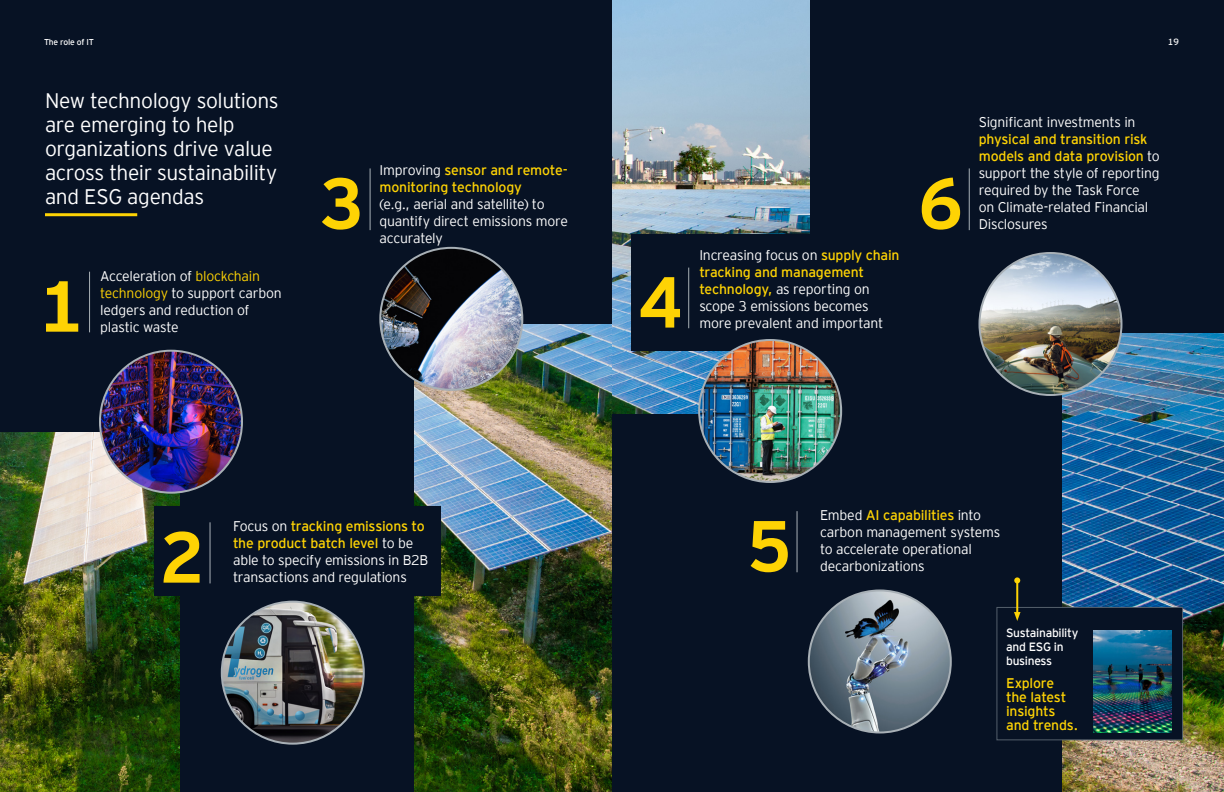
<style>
.page{position:relative;width:1224px;height:792px;background:#071224}
.page>*{position:absolute;margin:0;border:0;box-sizing:border-box;transform-origin:0 0}
.Large_Numbers_Yellow{font:700 72px "EY Interstate";color:#fed304}
.Subheads{font:300 21px/24px "EY Interstate";letter-spacing:-.02em;color:#fff}
.StandFirst_14pt{font:300 14px/17px "EY Interstate";letter-spacing:-.02em;color:#fff}
.StandFirst_14pt-2{font:14px/17px "EY Interstate";letter-spacing:-.02em;color:#fed304}
.CTA_Thumb_Subhead{font:14px/14px "EY Interstate";letter-spacing:-.015em;color:#fed304}
.CTA_Thumb_Body_Copy{font:12px/14px "EY Interstate";letter-spacing:-.025em;color:#fff}
.t1{font:9px "EY Interstate";color:#fff}
.Document_title_Addit{font:8.5px "EY Interstate";letter-spacing:-.02em;color:#fff}
.s1{color:#fed304}
.s2{font-weight:400;color:#fed304}
.s3{font-weight:300;color:#fff}
</style>
<div class="page">
<img style="left:612px;top:0;width:198px;height:414px">
<img style="left:1062px;top:333px;width:162px;height:459px">
<div style="left:631px;top:234px;width:287px;height:117px;background:#071224"></div>
<img style="left:414px;top:324px;width:198px;height:468px">
<img style="left:0;top:432px;width:180px;height:360px">
<img style="left:979px;top:253px;width:142px;height:142px;border-radius:71px">
<hr style="left:969px;top:168px;width:1px;height:62px;background:#a8b0b6">
<img style="left:809px;top:590px;width:142px;height:142px;border-radius:71px">
<hr style="left:797px;top:511px;width:1px;height:61px;background:#a8b0b6">
<img style="left:699px;top:340px;width:142px;height:142px;border-radius:71px">
<hr style="left:688px;top:268px;width:1px;height:60px;background:#a8b0b6">
<div style="left:997px;top:607px;width:186px;height:133px;background:#071224;border:1px solid #545f6b"></div>
<img style="left:1094px;top:630px;width:78px;height:102px">
<hr style="left:1016px;top:580px;width:2px;height:35px;background:#fed304">
<svg style="left:1014px;top:612px;width:7px;height:9px"></svg>
<svg style="left:1014px;top:577px;width:6px;height:6px"></svg>
<hr style="left:45px;top:213px;width:92px;height:3px;background:#fed304">
<img style="left:380px;top:248px;width:142px;height:142px;border-radius:71px">
<hr style="left:370px;top:168px;width:1px;height:62px;background:#a8b0b6">
<div style="left:154px;top:506px;width:287px;height:89px;background:#071224"></div>
<img style="left:222px;top:602px;width:142px;height:142px;border-radius:71px">
<hr style="left:210px;top:522px;width:1px;height:61px;background:#a8b0b6">
<img style="left:100px;top:351px;width:142px;height:142px;border-radius:71px">
<hr style="left:89px;top:272px;width:1px;height:60px;background:#a8b0b6">
<p class="Document_title_Addit" style="left:44px;top:36px;width:51px">The role of IT</p>
<p class="Subheads" style="left:45px;top:88px;width:235px">New technology solutions are emerging to help organizations drive value across their sustainability and ESG agendas</p>
<p class="Large_Numbers_Yellow" style="left:39px;top:254px;width:46px">1</p>
<p class="StandFirst_14pt" style="left:100px;top:267px;width:183px">Acceleration of <span class="s1">blockchain technology</span> to support carbon ledgers and reduction of</p>
<p class="StandFirst_14pt" style="left:100px;top:318px;width:80px">plastic waste</p>
<p class="Large_Numbers_Yellow" style="left:319px;top:151px;width:46px">3</p>
<p class="StandFirst_14pt" style="left:380px;top:161px;width:190px">Improving <span class="s2">sensor and remote&shy;monitoring technology<br></span>(e.g., aerial and satellite) to quantify direct emissions more</p>
<p class="StandFirst_14pt" style="left:380px;top:229px;width:65px">accurately</p>
<p class="Large_Numbers_Yellow" style="left:160px;top:505px;width:46px">2</p>
<p class="StandFirst_14pt-2" style="left:233px;top:517px;width:197px"><span class="s3">Focus on</span> tracking emissions to the product batch level <span class="s3">to be able to specify emissions in B2B</span></p>
<p class="StandFirst_14pt" style="left:233px;top:568px;width:175px">transactions and regulations</p>
<p class="t1" style="left:1168px;top:35px;width:13px">19</p>
<p class="Large_Numbers_Yellow" style="left:638px;top:250px;width:46px">4</p>
<p class="StandFirst_14pt" style="left:699px;top:246px;width:202px">Increasing focus on <span class="s2">supply chain tracking and management technology,</span> as reporting on scope 3 emissions becomes</p>
<p class="StandFirst_14pt" style="left:699px;top:314px;width:186px">more prevalent and important</p>
<p class="Large_Numbers_Yellow" style="left:918px;top:151px;width:46px">6</p>
<p class="StandFirst_14pt" style="left:979px;top:113px;width:183px">Significant investments in <span class="s2">physical and transition risk models and data provision</span> to support the style of reporting required by the Task Force<br>on Climate-related Financial</p>
<p class="StandFirst_14pt" style="left:979px;top:215px;width:71px">Disclosures</p>
<p class="Large_Numbers_Yellow" style="left:747px;top:494px;width:46px">5</p>
<p class="StandFirst_14pt" style="left:820px;top:505px;width:182px">Embed <span class="s2">AI capabilities</span> into carbon management systems to accelerate operational</p>
<p class="StandFirst_14pt" style="left:820px;top:556px;width:106px">decarbonizations</p>
<p class="CTA_Thumb_Body_Copy" style="left:1006px;top:625px;width:74px">Sustainability and ESG in business</p>
<p class="CTA_Thumb_Subhead" style="left:1006px;top:675px;width:73px">Explore the latest insights and trends.</p>
</div>
